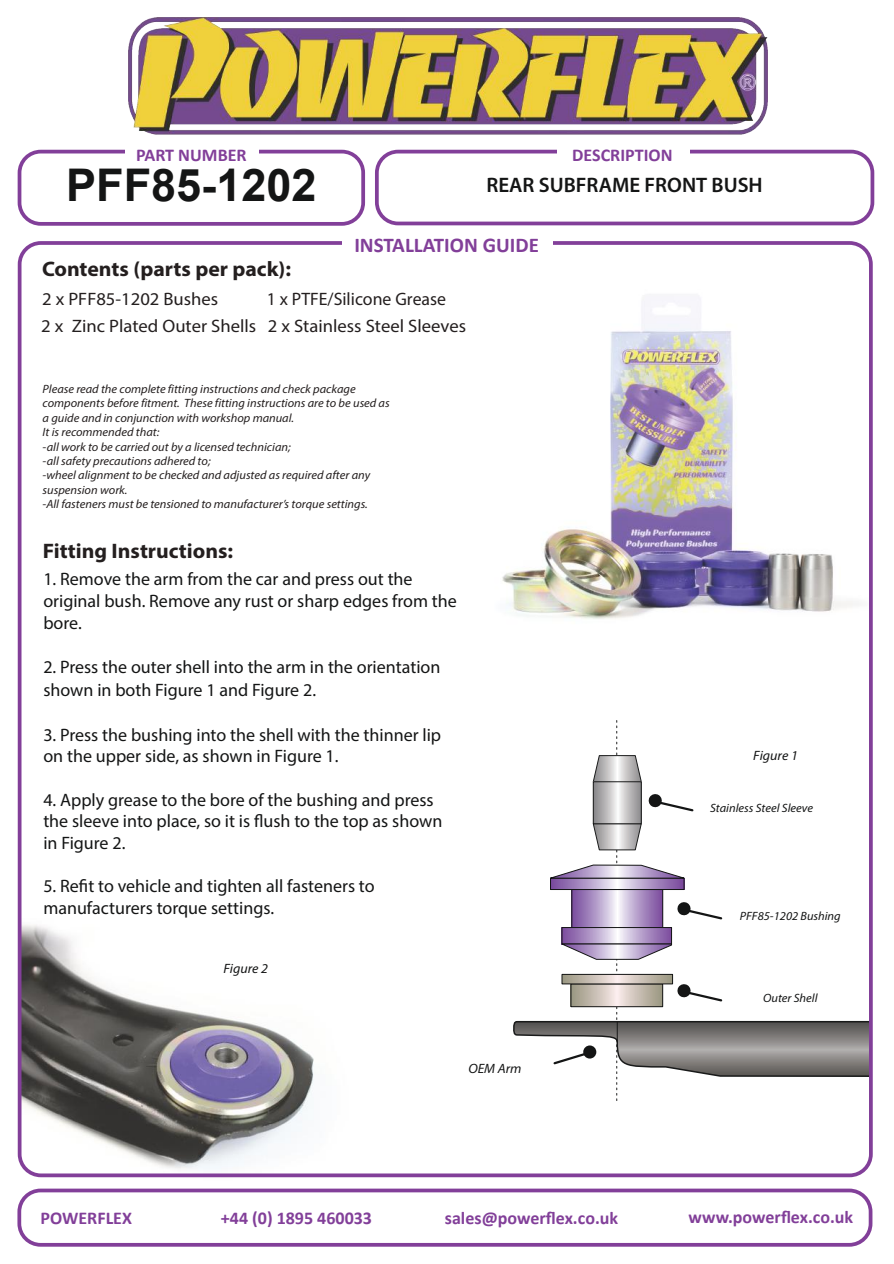
<style>
.page{position:relative;width:894px;height:1264px;background:#fff}
.page>*{position:absolute;margin:0;border:0;box-sizing:border-box;transform-origin:0 0}
.t1{font:700 45px "Arial";color:#141515}
.t2{font:700 21px "Myriad Pro";color:#241f1f}
.t3{font:600 21px "Myriad Pro";color:#141515}
.t4{font:700 21px "Calibri";color:#823f99}
.t5{font:18px/21.6px "Myriad Pro";color:#141515}
.t6{font:700 18px "Calibri";color:#823f99}
.t7{font:18px/27.2px "Myriad Pro";color:#241f1f}
.t8{font:italic 13.5px "Myriad Pro";color:#141515}
.t9{font:italic 12px/14.4px "Myriad Pro";color:#241f1f}
.t10{font:italic 12px "Myriad Pro";color:#141515}
</style>
<div class="page">
<img style="left:502px;top:246px;width:371px;height:426px">
<svg style="left:513px;top:720px;width:354px;height:381px"></svg>
<div style="left:583px;top:1045px;width:13px;height:13px;background:#141515;border:2px solid #141515;border-radius:50%"></div>
<img style="left:22px;top:925px;width:418px;height:253px">
<div style="left:18px;top:241px;width:854px;height:935px;border:4px solid #823f99;border-radius:21px"></div>
<div style="left:375px;top:150px;width:498px;height:75px;border:4px solid #823f99;border-radius:21px"></div>
<div style="left:18px;top:150px;width:347px;height:76px;border:4px solid #823f99;border-radius:21px"></div>
<img style="left:128px;top:18px;width:639px;height:117px">
<div style="left:124px;top:147px;width:134px;height:9px;background:#fff"></div>
<div style="left:556px;top:147px;width:132px;height:9px;background:#fff"></div>
<div style="left:342px;top:235px;width:210px;height:15px;background:#fff"></div>
<div style="left:17px;top:1188px;width:855px;height:58px;border:4px solid #823f99;border-radius:21px"></div>
<p class="t6" style="left:136px;top:147px;width:112px">PART NUMBER</p>
<p class="t6" style="left:572px;top:147px;width:102px">DESCRIPTION</p>
<h1 class="t1" style="left:66px;top:168px;width:252px">PFF85-1202</h1>
<p class="t3" style="left:486px;top:176px;width:278px">REAR SUBFRAME FRONT BUSH</p>
<p class="t4" style="left:354px;top:236px;width:186px">INSTALLATION GUIDE</p>
<p class="t2" style="left:42px;top:260px;width:250px">Contents (parts per pack):</p>
<p class="t7" style="left:41px;top:287px;width:426px">2 x PFF85-1202 Bushes<br>2 x Zinc Plated Outer Shells 2 x Stainless Steel Sleeves</p>
<p class="t7" style="left:267px;top:287px;width:181px">1 x PTFE/Silicone Grease</p>
<p class="t9" style="left:43px;top:382px;width:348px">Please read the complete fitting instructions and check package components before fitment. These fitting instructions are to be used as a guide and in conjunction with workshop manual.<br>It is recommended that:<br>-all work to be carried out by a licensed technician;<br>-all safety precautions adhered to;<br>-wheel alignment to be checked and adjusted as required after any suspension work.<br>-All fasteners must be tensioned to manufacturer’s torque settings.</p>
<p class="t2" style="left:43px;top:541px;width:192px">Fitting Instructions:</p>
<p class="t5" style="left:43px;top:570px;width:415px">1. Remove the arm from the car and press out the original bush. Remove any rust or sharp edges from the bore.</p>
<p class="t5" style="left:43px;top:657px;width:398px;line-height:23px">2. Press the outer shell into the arm in the orientation shown in both Figure 1 and Figure 2.</p>
<p class="t5" style="left:43px;top:725px;width:399px">3. Press the bushing into the shell with the thinner lip on the upper side, as shown in Figure 1.</p>
<p class="t5" style="left:43px;top:790px;width:400px">4. Apply grease to the bore of the bushing and press the sleeve into place, so it is flush to the top as shown in Figure 2.</p>
<p class="t5" style="left:43px;top:876px;width:333px">5. Refit to vehicle and tighten all fasteners to manufacturers torque settings.</p>
<p class="t8" style="left:223px;top:962px;width:46px">Figure 2</p>
<p class="t8" style="left:468px;top:1062px;width:55px">OEM Arm</p>
<p class="t8" style="left:753px;top:749px;width:46px">Figure 1</p>
<p class="t10" style="left:709px;top:802px;width:104px">Stainless Steel Sleeve</p>
<p class="t10" style="left:739px;top:910px;width:102px">PFF85-1202 Bushing</p>
<p class="t10" style="left:762px;top:992px;width:56px">Outer Shell</p>
<p class="t6" style="left:41px;top:1209px;width:93px">POWERFLEX</p>
<p class="t6" style="left:221px;top:1209px;width:152px">+44 (0) 1895 460033</p>
<p class="t6" style="left:444px;top:1209px;width:175px">sales@powerflex.co.uk</p>
<p class="t6" style="left:688px;top:1209px;width:166px">www.powerflex.co.uk</p>
</div>
